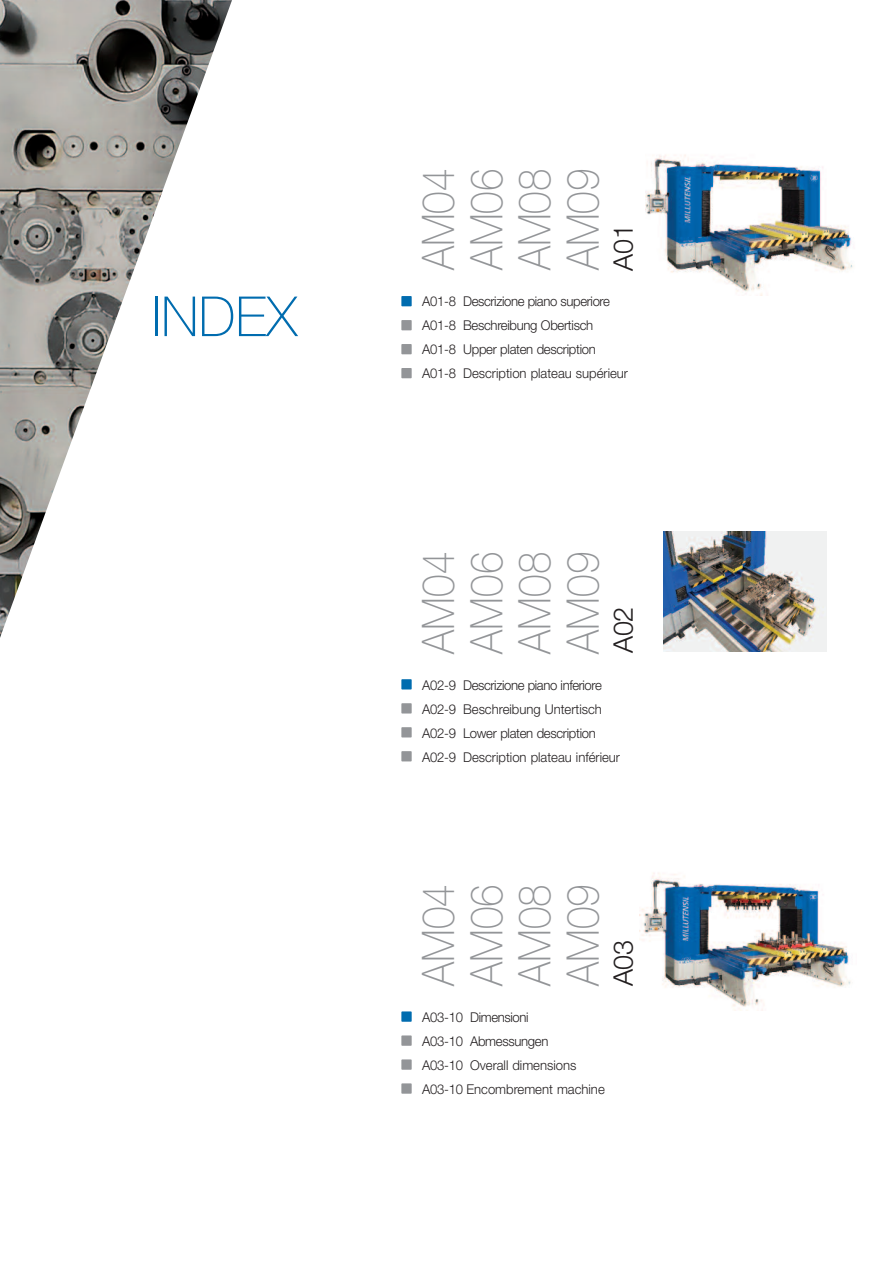
<style>
.page{position:relative;width:893px;height:1263px;background:#fff}
.page>*{position:absolute;margin:0;border:0;box-sizing:border-box;transform-origin:0 0}
.t1{font:100 55.35px "Helvetica Neue LT";color:#006caf}
.t2{font:100 45px/48.2px "Helvetica Neue LT";color:#939598;text-align:justify;scale:.9 1}
.t3{font:300 27px "Helvetica Neue LT";letter-spacing:-.015em;color:#231f20}
.t4{font:300 13.5px/24px "Helvetica Neue CE";letter-spacing:-.02em;color:#231f20}
</style>
<div class="page">
<div style="left:401px;top:296px;width:11px;height:10px;background:#006caf"></div>
<div style="left:401px;top:320px;width:11px;height:10px;background:#939598"></div>
<div style="left:401px;top:344px;width:11px;height:10px;background:#939598"></div>
<div style="left:401px;top:368px;width:11px;height:10px;background:#939598"></div>
<div style="left:401px;top:679px;width:11px;height:10px;background:#006caf"></div>
<div style="left:401px;top:703px;width:11px;height:10px;background:#939598"></div>
<div style="left:401px;top:727px;width:11px;height:10px;background:#939598"></div>
<div style="left:401px;top:751px;width:11px;height:10px;background:#939598"></div>
<div style="left:401px;top:1011px;width:11px;height:11px;background:#006caf"></div>
<div style="left:401px;top:1035px;width:11px;height:11px;background:#939598"></div>
<div style="left:401px;top:1059px;width:11px;height:11px;background:#939598"></div>
<div style="left:401px;top:1083px;width:11px;height:11px;background:#939598"></div>
<img style="left:0;top:0;width:232px;height:638px">
<img style="left:664px;top:532px;width:162px;height:120px">
<img style="left:646px;top:154px;width:207px;height:142px">
<img style="left:639px;top:873px;width:212px;height:138px">
<h1 class="t1" style="left:152px;top:297px;width:147px">INDEX</h1>
<h2 class="t2" style="left:418px;top:270px;width:115px;rotate:-90deg">AM04<br>AM06<br>AM08<br>AM09</h2>
<h3 class="t3" style="left:614px;top:271px;width:48px;rotate:-90deg">A01</h3>
<p class="t4" style="left:422px;top:291px;width:207px">A01-8 Descrizione piano superiore A01-8 Beschreibung Obertisch A01-8 Upper platen description A01-8 Description plateau supérieur</p>
<h2 class="t2" style="left:418px;top:654px;width:115px;rotate:-90deg">AM04<br>AM06<br>AM08<br>AM09</h2>
<h3 class="t3" style="left:614px;top:653px;width:48px;rotate:-90deg">A02</h3>
<p class="t4" style="left:422px;top:674px;width:199px">A02-9 Descrizione piano inferiore A02-9 Beschreibung Untertisch A02-9 Lower platen description A02-9 Description plateau inférieur</p>
<h2 class="t2" style="left:418px;top:986px;width:115px;rotate:-90deg">AM04<br>AM06<br>AM08<br>AM09</h2>
<h3 class="t3" style="left:614px;top:986px;width:48px;rotate:-90deg">A03</h3>
<p class="t4" style="left:422px;top:1006px;width:184px">A03-10 Dimensioni<br>A03-10 Abmessungen<br>A03-10 Overall dimensions<br>A03-10 Encombrement machine</p>
</div>
